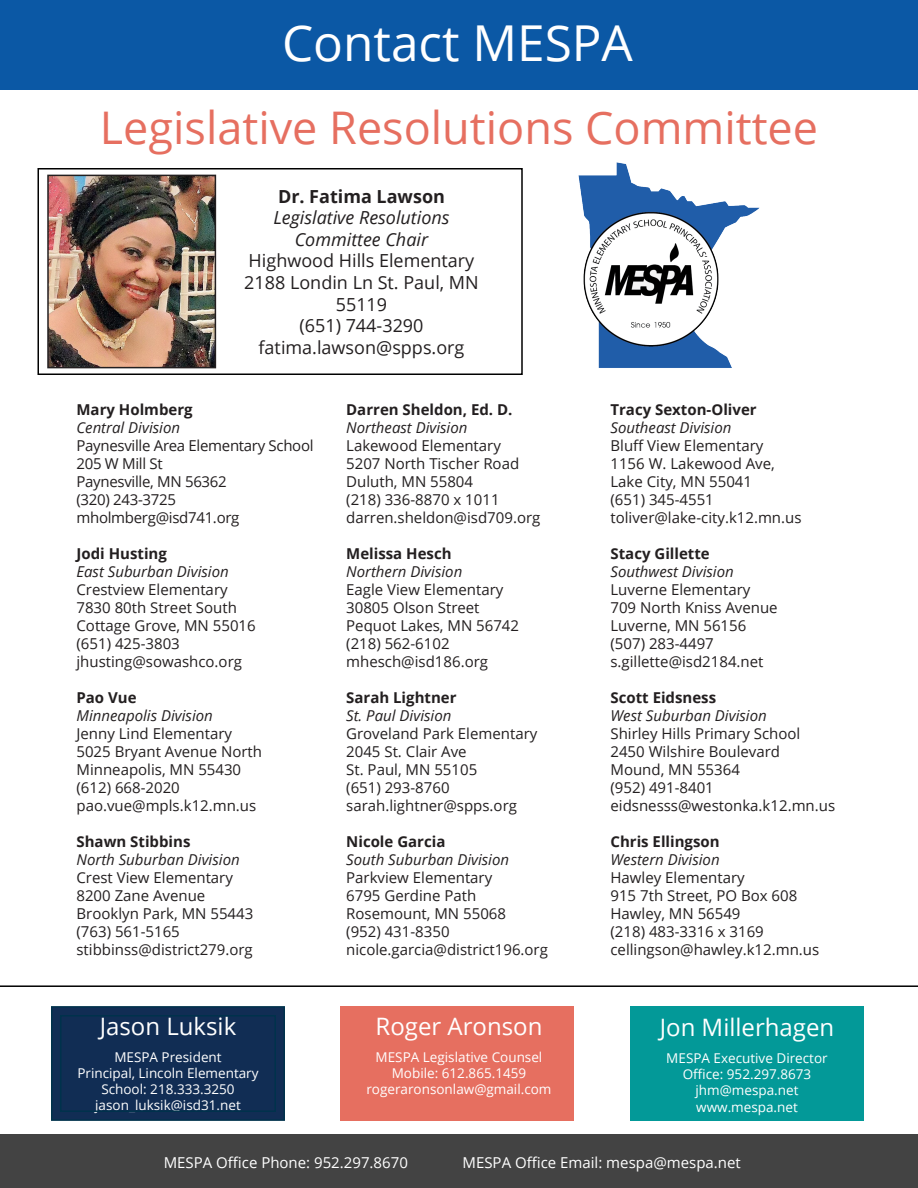
<style>
.page{position:relative;width:918px;height:1188px;background:#fff}
.page>*{position:absolute;margin:0;border:0;box-sizing:border-box;transform-origin:0 0}
.t1{font:49.5px "Open Sans";color:#fff}
.t2{font:45px "Open Sans";color:#e66f60}
.t3{font:24px "Open Sans";color:#fff}
.t4{font:18px/21.6px "Open Sans";color:#231f20;text-align:center}
.t5{font:italic 18px/21.6px "Open Sans";color:#231f20;text-align:center}
.t6{font:700 18px "Open Sans";color:#231f20}
.t7{font:15px "Open Sans";color:#231f20}
.t8{font:italic 15px "Open Sans";color:#231f20}
.t9{font:700 15px "Open Sans";color:#231f20}
.t10{font:15px/18px "Open Sans";letter-spacing:-.02em;color:#231f20}
.t11{font:15px "Open Sans";color:#fff}
.t12{font:13.5px/16.2px "Open Sans";color:#fff;text-align:center}
</style>
<div class="page">
<div style="left:38px;top:168px;width:485px;height:207px;border:2px solid #000"></div>
<img style="left:579px;top:162px;width:180px;height:206px">
<div style="left:0;top:1135px;width:918px;height:53px;background:#434343"></div>
<div style="left:0;top:0;width:918px;height:90px;background:#0b58a5"></div>
<div style="left:630px;top:1006px;width:234px;height:115px;background:#039998"></div>
<div style="left:340px;top:1006px;width:234px;height:115px;background:#e66f60"></div>
<div style="left:51px;top:1006px;width:234px;height:115px;background:#112d54;border:2px solid #00324c"></div>
<div style="left:60px;top:1015px;width:216px;height:97px;border:2px solid #00324c"></div>
<hr style="left:0;top:985px;width:918px;height:2px;background:#000">
<img style="left:50px;top:178px;width:163px;height:187px">
<div style="left:47px;top:175px;width:169px;height:193px;border:2px solid #231f20"></div>
<p class="t1" style="left:282px;top:10px;width:352px">Contact MESPA</p>
<p class="t2" style="left:100px;top:97px;width:720px">Legislative Resolutions Committee</p>
<p class="t6" style="left:278px;top:183px;width:168px">Dr. Fatima Lawson</p>
<p class="t5" style="left:273px;top:206px;width:178px">Legislative Resolutions<br>Committee Chair</p>
<p class="t4" style="left:249px;top:250px;width:227px">Highwood Hills Elementary</p>
<p class="t4" style="left:244px;top:271px;width:236px">2188 Londin Ln St. Paul, MN<br>55119</p>
<p class="t4" style="left:299px;top:314px;width:126px">(651) 744-3290</p>
<p class="t4" style="left:259px;top:336px;width:207px">fatima.lawson@spps.org</p>
<p class="t9" style="left:77px;top:399px;width:118px">Mary Holmberg</p>
<p class="t8" style="left:77px;top:417px;width:105px">Central Division</p>
<p class="t10" style="left:77px;top:436px;width:239px">Paynesville Area Elementary School<br>205 W Mill St</p>
<p class="t10" style="left:77px;top:472px;width:152px">Paynesville, MN 56362</p>
<p class="t10" style="left:77px;top:490px;width:101px">(320) 243-3725</p>
<p class="t10" style="left:77px;top:508px;width:164px">mholmberg@isd741.org</p>
<p class="t9" style="left:77px;top:543px;width:92px">Jodi Husting</p>
<p class="t8" style="left:77px;top:561px;width:154px">East Suburban Division</p>
<p class="t7" style="left:77px;top:579px;width:153px">Crestview Elementary</p>
<p class="t7" style="left:77px;top:597px;width:162px">7830 80th Street South</p>
<p class="t7" style="left:77px;top:615px;width:181px">Cottage Grove, MN 55016</p>
<p class="t7" style="left:77px;top:633px;width:105px">(651) 425-3803</p>
<p class="t7" style="left:77px;top:651px;width:167px">jhusting@sowashco.org</p>
<p class="t9" style="left:77px;top:687px;width:62px">Pao Vue</p>
<p class="t8" style="left:77px;top:705px;width:138px">Minneapolis Division</p>
<p class="t7" style="left:77px;top:723px;width:157px">Jenny Lind Elementary</p>
<p class="t7" style="left:77px;top:741px;width:187px">5025 Bryant Avenue North</p>
<p class="t7" style="left:77px;top:759px;width:166px">Minneapolis, MN 55430</p>
<p class="t7" style="left:77px;top:777px;width:105px">(612) 668-2020</p>
<p class="t7" style="left:77px;top:795px;width:181px">pao.vue@mpls.k12.mn.us</p>
<p class="t9" style="left:77px;top:831px;width:115px">Shawn Stibbins</p>
<p class="t8" style="left:77px;top:849px;width:165px">North Suburban Division</p>
<p class="t7" style="left:77px;top:867px;width:158px">Crest View Elementary</p>
<p class="t7" style="left:77px;top:885px;width:130px">8200 Zane Avenue</p>
<p class="t7" style="left:77px;top:903px;width:178px">Brooklyn Park, MN 55443</p>
<p class="t7" style="left:77px;top:921px;width:105px">(763) 561-5165</p>
<p class="t7" style="left:77px;top:939px;width:178px">stibbinss@district279.org</p>
<p class="t3" style="left:100px;top:1010px;width:138px">Jason Luksik</p>
<p class="t12" style="left:114px;top:1049px;width:109px">MESPA President</p>
<p class="t12" style="left:77px;top:1065px;width:183px">Principal, Lincoln Elementary</p>
<p class="t12" style="left:101px;top:1081px;width:135px">School: 218.333.3250</p>
<p class="t12" style="left:95px;top:1097px;width:147px">jason_luksik@isd31.net</p>
<p class="t9" style="left:346px;top:399px;width:168px">Darren Sheldon, Ed. D.</p>
<p class="t8" style="left:346px;top:417px;width:123px">Northeast Division</p>
<p class="t7" style="left:346px;top:435px;width:156px">Lakewood Elementary</p>
<p class="t7" style="left:346px;top:453px;width:175px">5207 North Tischer Road</p>
<p class="t7" style="left:346px;top:471px;width:128px">Duluth, MN 55804</p>
<p class="t7" style="left:346px;top:489px;width:155px">(218) 336-8870 x 1011</p>
<p class="t7" style="left:346px;top:507px;width:196px">darren.sheldon@isd709.org</p>
<p class="t9" style="left:346px;top:543px;width:107px">Melissa Hesch</p>
<p class="t8" style="left:346px;top:561px;width:118px">Northern Division</p>
<p class="t7" style="left:346px;top:579px;width:159px">Eagle View Elementary</p>
<p class="t7" style="left:346px;top:597px;width:135px">30805 Olson Street</p>
<p class="t7" style="left:346px;top:615px;width:174px">Pequot Lakes, MN 56742</p>
<p class="t7" style="left:346px;top:633px;width:105px">(218) 562-6102</p>
<p class="t7" style="left:346px;top:651px;width:143px">mhesch@isd186.org</p>
<p class="t9" style="left:346px;top:687px;width:112px">Sarah Lightner</p>
<p class="t8" style="left:346px;top:705px;width:107px">St. Paul Division</p>
<p class="t7" style="left:346px;top:723px;width:193px">Groveland Park Elementary</p>
<p class="t7" style="left:346px;top:741px;width:122px">2045 St. Clair Ave</p>
<p class="t7" style="left:346px;top:759px;width:133px">St. Paul, MN 55105</p>
<p class="t7" style="left:346px;top:777px;width:105px">(651) 293-8760</p>
<p class="t7" style="left:346px;top:795px;width:172px">sarah.lightner@spps.org</p>
<p class="t9" style="left:346px;top:831px;width:101px">Nicole Garcia</p>
<p class="t8" style="left:346px;top:849px;width:164px">South Suburban Division</p>
<p class="t7" style="left:346px;top:867px;width:148px">Parkview Elementary</p>
<p class="t7" style="left:346px;top:885px;width:132px">6795 Gerdine Path</p>
<p class="t7" style="left:346px;top:903px;width:161px">Rosemount, MN 55068</p>
<p class="t7" style="left:346px;top:921px;width:105px">(952) 431-8350</p>
<p class="t7" style="left:346px;top:939px;width:203px">nicole.garcia@district196.org</p>
<p class="t3" style="left:376px;top:1010px;width:168px">Roger Aronson</p>
<p class="t12" style="left:376px;top:1049px;width:168px">MESPA Legislative Counsel</p>
<p class="t12" style="left:366px;top:1065px;width:187px">Mobile: 612.865.1459 rogeraronsonlaw@gmail.com</p>
<p class="t9" style="left:610px;top:399px;width:148px">Tracy Sexton-Oliver</p>
<p class="t8" style="left:610px;top:417px;width:123px">Southeast Division</p>
<p class="t7" style="left:610px;top:435px;width:154px">Bluff View Elementary</p>
<p class="t7" style="left:610px;top:453px;width:166px">1156 W. Lakewood Ave,</p>
<p class="t7" style="left:610px;top:471px;width:143px">Lake City, MN 55041</p>
<p class="t7" style="left:610px;top:489px;width:105px">(651) 345-4551</p>
<p class="t7" style="left:610px;top:507px;width:193px">toliver@lake-city.k12.mn.us</p>
<p class="t9" style="left:610px;top:543px;width:101px">Stacy Gillette</p>
<p class="t8" style="left:610px;top:561px;width:125px">Southwest Division</p>
<p class="t7" style="left:610px;top:579px;width:142px">Luverne Elementary</p>
<p class="t7" style="left:610px;top:597px;width:169px">709 North Kniss Avenue</p>
<p class="t7" style="left:610px;top:615px;width:137px">Luverne, MN 56156</p>
<p class="t7" style="left:610px;top:633px;width:105px">(507) 283-4497</p>
<p class="t7" style="left:610px;top:651px;width:155px">s.gillette@isd2184.net</p>
<p class="t9" style="left:610px;top:687px;width:107px">Scott Eidsness</p>
<p class="t8" style="left:610px;top:705px;width:158px">West Suburban Division</p>
<p class="t7" style="left:610px;top:723px;width:191px">Shirley Hills Primary School</p>
<p class="t7" style="left:610px;top:741px;width:171px">2450 Wilshire Boulevard</p>
<p class="t7" style="left:610px;top:759px;width:131px">Mound, MN 55364</p>
<p class="t7" style="left:610px;top:777px;width:105px">(952) 491-8401</p>
<p class="t7" style="left:610px;top:795px;width:226px">eidsnesss@westonka.k12.mn.us</p>
<p class="t9" style="left:610px;top:831px;width:111px">Chris Ellingson</p>
<p class="t8" style="left:610px;top:849px;width:111px">Western Division</p>
<p class="t7" style="left:610px;top:867px;width:136px">Hawley Elementary</p>
<p class="t7" style="left:610px;top:885px;width:188px">915 7th Street, PO Box 608</p>
<p class="t7" style="left:610px;top:903px;width:132px">Hawley, MN 56549</p>
<p class="t7" style="left:610px;top:921px;width:155px">(218) 483-3316 x 3169</p>
<p class="t7" style="left:610px;top:939px;width:210px">cellingson@hawley.k12.mn.us</p>
<p class="t3" style="left:660px;top:1011px;width:176px">Jon Millerhagen</p>
<p class="t12" style="left:666px;top:1050px;width:163px">MESPA Executive Director</p>
<p class="t12" style="left:683px;top:1066px;width:130px">Office: 952.297.8673</p>
<p class="t12" style="left:696px;top:1082px;width:104px">jhm@mespa.net</p>
<p class="t12" style="left:696px;top:1098px;width:103px">www.mespa.net</p>
<p class="t11" style="left:164px;top:1152px;width:246px">MESPA Office Phone: 952.297.8670</p>
<p class="t11" style="left:463px;top:1152px;width:280px">MESPA Office Email: mespa@mespa.net</p>
</div>
